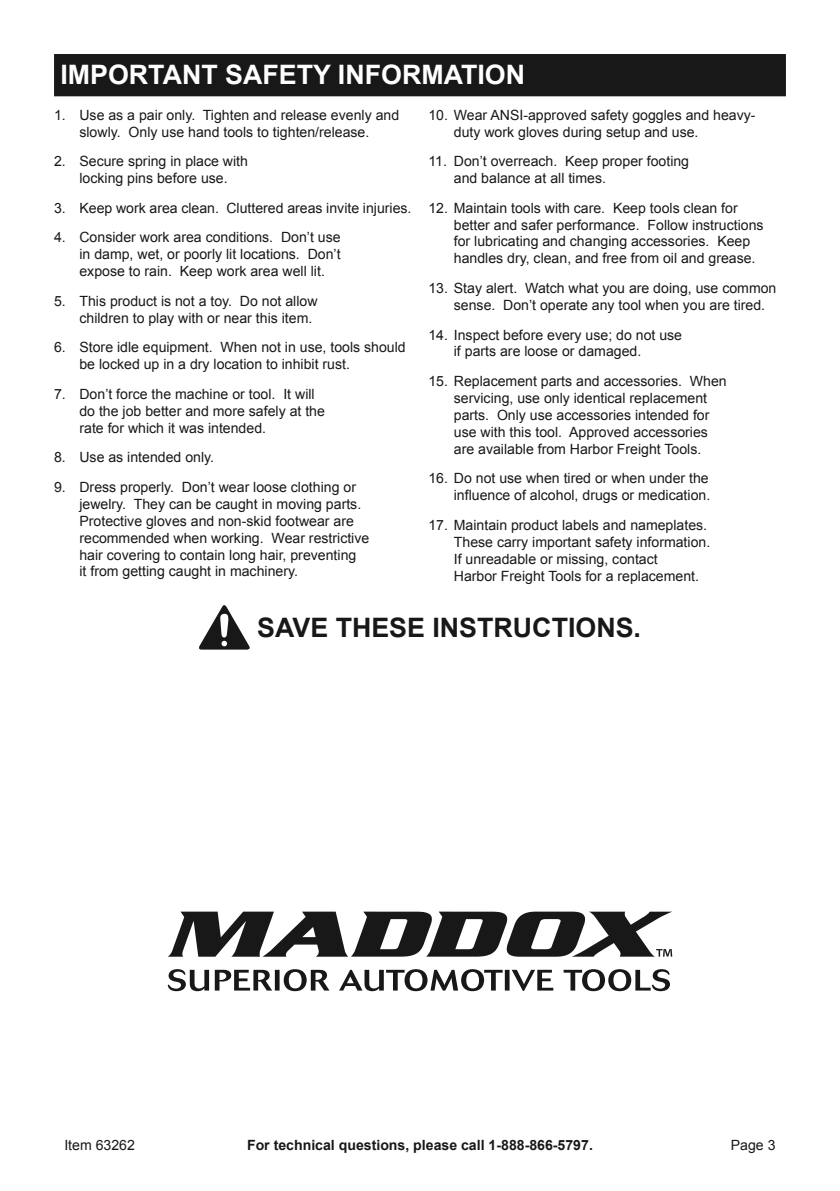
<style>
.page{position:relative;width:840px;height:1191px;background:#fff}
.page>*{position:absolute;margin:0;border:0;box-sizing:border-box;transform-origin:0 0}
.Heading{font:700 26.8px "Arial";color:#fff}
.t1{font:700 26.8px "Arial";color:#181818}
.t2{font:14px/17px "Arial";color:#181818}
.t3{font:700 14px "Arial";color:#181818}
</style>
<div class="page">
<div style="left:54px;top:54px;width:731px;height:42px;background:#181818"></div>
<svg style="left:199px;top:605px;width:51px;height:44px"></svg>
<svg style="left:168px;top:969px;width:501px;height:22px"></svg>
<svg style="left:168px;top:911px;width:504px;height:45px"></svg>
<p class="Heading" style="left:60px;top:56px;width:466px">IMPORTANT SAFETY INFORMATION</p>
<p class="t2" style="left:54px;top:106px;width:346px;text-align:center">1. Use as a pair only. Tighten and release evenly and slowly. Only use hand tools to tighten/release.</p>
<p class="t2" style="left:54px;top:153px;width:195px;text-align:center">2. Secure spring in place with locking pins before use.</p>
<p class="t2" style="left:54px;top:199px;width:359px">3. Keep work area clean. Cluttered areas invite injuries.</p>
<p class="t2" style="left:79px;top:229px;width:262px;text-align:justify;text-indent:-25px">4. Consider work area conditions. Don’t use in damp, wet, or poorly lit locations. Don’t expose to rain. Keep work area well lit.</p>
<p class="t2" style="left:79px;top:292px;width:239px;text-indent:-25px">5. This product is not a toy. Do not allow children to play with or near this item.</p>
<p class="t2" style="left:79px;top:339px;width:327px;text-indent:-25px">6. Store idle equipment. When not in use, tools should be locked up in a dry location to inhibit rust.</p>
<p class="t2" style="left:79px;top:385px;width:247px;text-indent:-25px">7. Don’t force the machine or tool. It will do the job better and more safely at the rate for which it was intended.</p>
<p class="t2" style="left:54px;top:449px;width:161px">8. Use as intended only.</p>
<p class="t2" style="left:79px;top:478px;width:291px;text-indent:-25px">9. Dress properly. Don’t wear loose clothing or jewelry. They can be caught in moving parts.<br>Protective gloves and non-skid footwear are recommended when working. Wear restrictive hair covering to contain long hair, preventing<br>it from getting caught in machinery.</p>
<p class="t2" style="left:453px;top:106px;width:303px;text-indent:-25px">10. Wear ANSI-approved safety goggles and heavy&shy;duty work gloves during setup and use.</p>
<p class="t2" style="left:453px;top:153px;width:237px;text-indent:-25px">11. Don’t overreach. Keep proper footing and balance at all times.</p>
<p class="t2" style="left:453px;top:199px;width:311px;text-indent:-25px">12. Maintain tools with care. Keep tools clean for better and safer performance. Follow instructions for lubricating and changing accessories. Keep handles dry, clean, and free from oil and grease.</p>
<p class="t2" style="left:453px;top:280px;width:324px;text-indent:-25px">13. Stay alert. Watch what you are doing, use common sense. Don’t operate any tool when you are tired.</p>
<p class="t2" style="left:453px;top:326px;width:230px;text-indent:-25px">14. Inspect before every use; do not use if parts are loose or damaged.</p>
<p class="t2" style="left:428px;top:373px;width:299px;text-align:center">15. Replacement parts and accessories. When servicing, use only identical replacement<br>parts. Only use accessories intended for<br>use with this tool. Approved accessories<br>are available from Harbor Freight Tools.</p>
<p class="t2" style="left:428px;top:470px;width:283px;text-align:right">16. Do not use when tired or when under the influence of alcohol, drugs or medication.</p>
<p class="t2" style="left:453px;top:516px;width:258px;text-indent:-25px">17. Maintain product labels and nameplates.<br>These carry important safety information.<br>If unreadable or missing, contact<br>Harbor Freight Tools for a replacement.</p>
<p class="t1" style="left:257px;top:609px;width:385px">SAVE THESE INSTRUCTIONS.</p>
<p class="t2" style="left:64px;top:1137px;width:72px">Item 63262</p>
<p class="t3" style="left:247px;top:1136px;width:347px">For technical questions, please call 1-888-866-5797.</p>
<p class="t2" style="left:730px;top:1137px;width:46px">Page 3</p>
</div>
